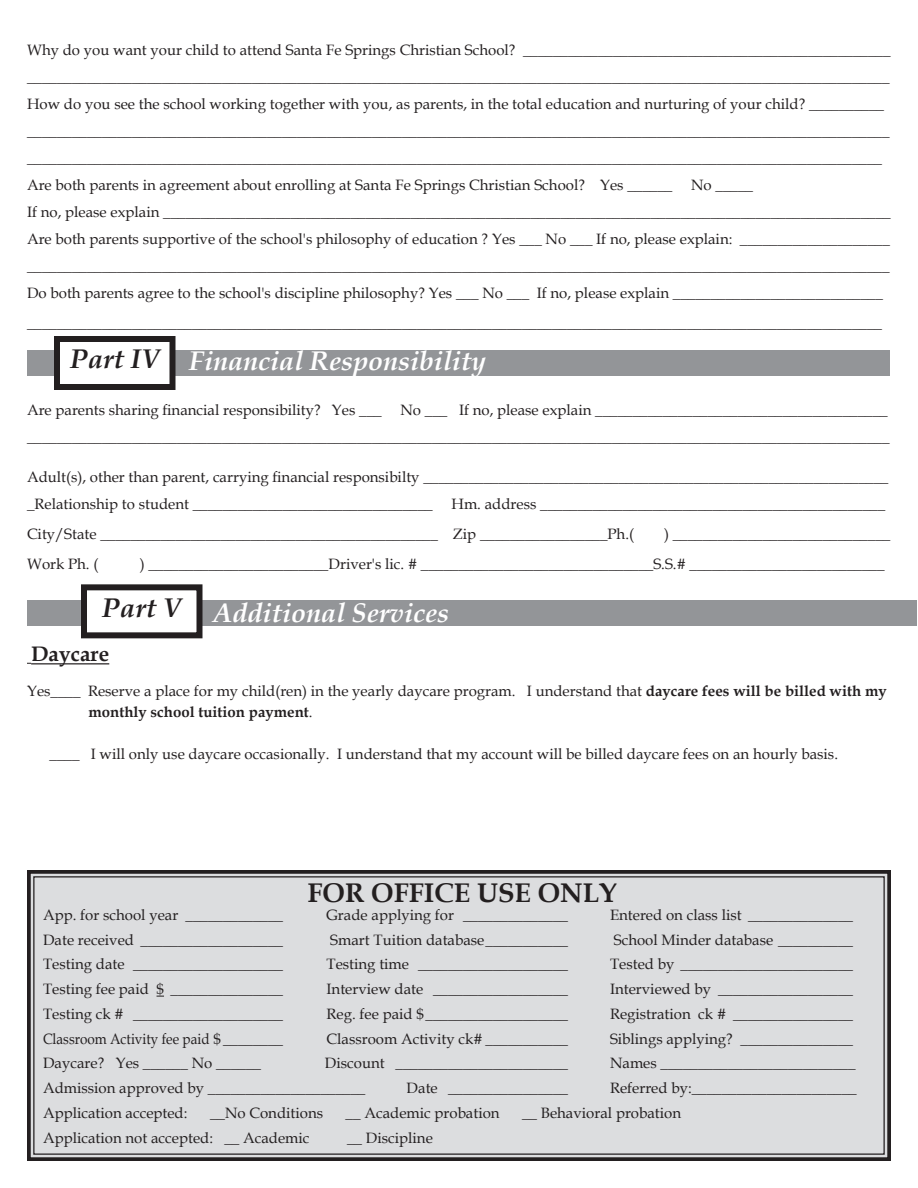
<style>
.page{position:relative;width:918px;height:1188px;background:#fff}
.page>*{position:absolute;margin:0;border:0;box-sizing:border-box;transform-origin:0 0}
.t1{font:italic 700 27px "Book Antiqua";color:#fff}
.t2{font:700 27px "Book Antiqua";color:#231f20}
.t3{font:italic 700 27px "Book Antiqua";color:#231f20}
.t4{font:700 21px "Book Antiqua";color:#231f20}
.t5{font:15px/27px "Book Antiqua";color:#231f20}
.t6{font:15px "Book Antiqua";color:#231f20;scale:.9 1}
.s1{font-weight:700}
</style>
<div class="page">
<div style="left:28px;top:350px;width:862px;height:26px;background:#939598"></div>
<div style="left:57px;top:339px;width:115px;height:48px;background:#fff"></div>
<div style="left:54px;top:336px;width:122px;height:54px;border:6px solid #231f20"></div>
<div style="left:28px;top:600px;width:889px;height:26px;background:#939598"></div>
<div style="left:84px;top:587px;width:116px;height:48px;background:#fff"></div>
<div style="left:81px;top:584px;width:121px;height:54px;border:6px solid #231f20"></div>
<hr style="left:31px;top:663px;width:78px;height:1px;background:#231f20">
<div style="left:27px;top:870px;width:864px;height:291px;background:#dcdddf"></div>
<p class="t5" style="left:27px;top:36px;width:865px">Why do you want your child to attend Santa Fe Springs Christian School? _________________________________________________</p>
<p class="t5" style="left:27px;top:63px;width:864px">___________________________________________________________________________________________________________________</p>
<p class="t5" style="left:27px;top:90px;width:864px">How do you see the school working together with you, as parents, in the total education and nurturing of your child? __________ ___________________________________________________________________________________________________________________</p>
<p class="t5" style="left:27px;top:144px;width:856px">__________________________________________________________________________________________________________________</p>
<p class="t5" style="left:27px;top:171px;width:647px">Are both parents in agreement about enrolling at Santa Fe Springs Christian School? Yes ______</p>
<p class="t5" style="left:691px;top:171px;width:63px">No _____</p>
<p class="t5" style="left:27px;top:198px;width:865px">If no, please explain _________________________________________________________________________________________________</p>
<p class="t5" style="left:27px;top:225px;width:864px">Are both parents supportive of the school's philosophy of education ? Yes ___ No ___ If no, please explain: ____________________ ___________________________________________________________________________________________________________________</p>
<p class="t5" style="left:27px;top:279px;width:857px">Do both parents agree to the school's discipline philosophy? Yes ___ No ___ If no, please explain ____________________________</p>
<p class="t5" style="left:27px;top:309px;width:856px">__________________________________________________________________________________________________________________</p>
<p class="t3" style="left:70px;top:340px;width:91px">Part IV</p>
<p class="t1" style="left:189px;top:342px;width:299px">Financial Responsibility</p>
<p class="t5" style="left:27px;top:396px;width:356px">Are parents sharing financial responsibility? Yes ___</p>
<p class="t5" style="left:400px;top:396px;width:489px">No ___ If no, please explain _______________________________________</p>
<p class="t5" style="left:27px;top:423px;width:864px">___________________________________________________________________________________________________________________</p>
<p class="t5" style="left:27px;top:463px;width:863px">Adult(s), other than parent, carrying financial responsibilty ______________________________________________________________ _Relationship to student ________________________________</p>
<p class="t5" style="left:27px;top:489px;width:860px;line-height:30px;text-indent:425px">Hm. address ______________________________________________<br>City/State _____________________________________________ Zip _________________Ph.(</p>
<p class="t5" style="left:664px;top:520px;width:228px">) _____________________________</p>
<p class="t5" style="left:27px;top:550px;width:73px">Work Ph. (</p>
<p class="t5" style="left:140px;top:550px;width:746px">) ________________________Driver's lic. # _______________________________S.S.# __________________________</p>
<p class="t3" style="left:102px;top:590px;width:80px">Part V</p>
<p class="t1" style="left:213px;top:594px;width:238px">Additional Services</p>
<p class="t4" style="left:31px;top:640px;width:80px">Daycare</p>
<p class="t5" style="left:88px;top:680px;width:800px;line-height:21px;text-indent:-62px">Yes____ Reserve a place for my child(ren) in the yearly daycare program. I understand that <span class="s1">daycare fees will be billed with my monthly school tuition payment</span>.</p>
<p class="t5" style="left:50px;top:740px;width:790px">____ I will only use daycare occasionally. I understand that my account will be billed daycare fees on an hourly basis.</p>
<p class="t2" style="left:308px;top:874px;width:311px">FOR OFFICE USE ONLY</p>
<p class="t5" style="left:43px;top:901px;width:241px">App. for school year _____________</p>
<p class="t5" style="left:327px;top:901px;width:243px">Grade applying for ______________</p>
<p class="t5" style="left:610px;top:901px;width:245px">Entered on class list ______________</p>
<p class="t5" style="left:43px;top:926px;width:241px">Date received ___________________</p>
<p class="t5" style="left:330px;top:926px;width:239px">Smart Tuition database___________</p>
<p class="t5" style="left:614px;top:926px;width:241px">School Minder database __________</p>
<p class="t5" style="left:43px;top:950px;width:242px">Testing date ____________________</p>
<p class="t5" style="left:327px;top:950px;width:243px">Testing time ____________________</p>
<p class="t5" style="left:610px;top:950px;width:245px">Tested by _______________________</p>
<p class="t5" style="left:43px;top:975px;width:241px">Testing fee paid $ _______________</p>
<p class="t5" style="left:327px;top:975px;width:243px">Interview date __________________</p>
<p class="t5" style="left:610px;top:975px;width:245px">Interviewed by __________________</p>
<p class="t5" style="left:43px;top:1000px;width:241px">Testing ck # ____________________</p>
<p class="t5" style="left:327px;top:1000px;width:243px">Reg. fee paid $___________________</p>
<p class="t5" style="left:610px;top:1000px;width:245px">Registration ck # ________________</p>
<p class="t6" style="left:43px;top:1028px;width:268px">Classroom Activity fee paid $ ________</p>
<p class="t5" style="left:327px;top:1025px;width:243px">Classroom Activity ck# ___________</p>
<p class="t5" style="left:610px;top:1025px;width:244px">Siblings applying? _______________</p>
<p class="t5" style="left:43px;top:1049px;width:220px">Daycare? Yes ______ No ______</p>
<p class="t5" style="left:325px;top:1049px;width:245px">Discount _______________________</p>
<p class="t5" style="left:610px;top:1049px;width:247px">Names __________________________</p>
<p class="t5" style="left:43px;top:1074px;width:324px">Admission approved by _____________________</p>
<p class="t5" style="left:407px;top:1074px;width:163px">Date ________________</p>
<p class="t5" style="left:610px;top:1074px;width:248px">Referred by:______________________</p>
<p class="t5" style="left:43px;top:1099px;width:146px">Application accepted:</p>
<p class="t5" style="left:210px;top:1099px;width:115px">__No Conditions</p>
<p class="t5" style="left:346px;top:1099px;width:156px">__ Academic probation</p>
<p class="t5" style="left:522px;top:1099px;width:161px">__ Behavioral probation</p>
<p class="t5" style="left:43px;top:1124px;width:268px">Application not accepted: __ Academic</p>
<p class="t5" style="left:347px;top:1124px;width:87px">__ Discipline</p>
</div>
